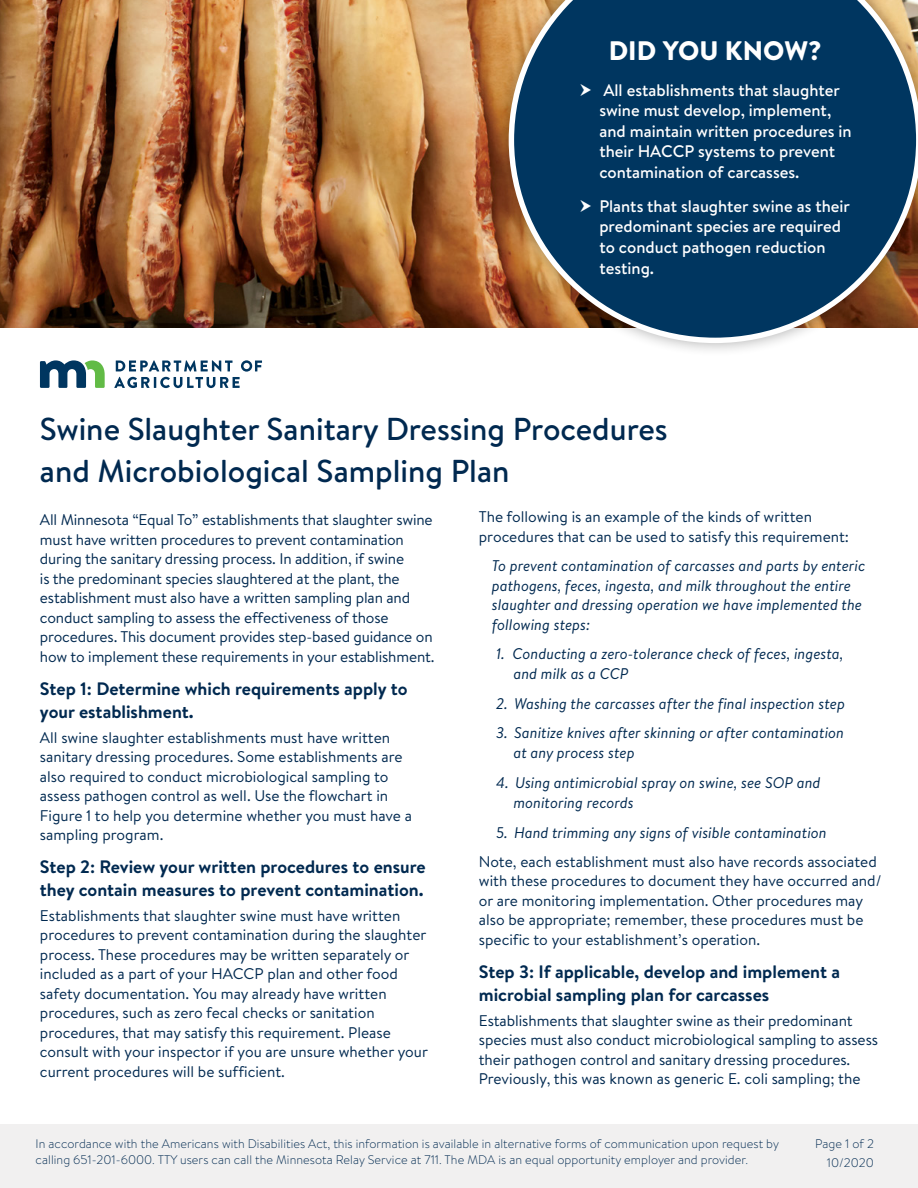
<style>
.page{position:relative;width:918px;height:1188px;background:#fff}
.page>*{position:absolute;margin:0;border:0;box-sizing:border-box;transform-origin:0 0}
.t1{font:500 31.65px/41.8px "Brandon Text";color:#002950}
.t2{font:900 26.85px "Brandon Text";color:#fff}
.t3{font:700 18px/22.5px "Brandon Text";color:#002950}
.t4{font:500 16.8px/20.5px "Brandon Text";color:#fff}
.t5{font:15.45px/19.5px "Brandon Text";color:#002950}
.t6{font:italic 15.45px/19.5px "Brandon Text";color:#002950}
.t7{font:300 12.45px/16.5px "Brandon Text";letter-spacing:.005em;color:#002950}
.s1{color:#003660}
</style>
<div class="page">
<div style="left:0;top:1124px;width:918px;height:64px;background:#f1f0f0"></div>
<svg style="left:40px;top:360px;width:65px;height:28px"></svg>
<svg style="left:114px;top:360px;width:148px;height:28px"></svg>
<img style="left:0;top:0;width:495px;height:327px">
<div style="left:495px;top:0;width:423px;height:357px;background:#000;opacity:.32"></div>
<svg style="left:509px;top:0;width:409px;height:343px;background:#254966"></svg>
<svg style="left:581px;top:84px;width:10px;height:12px"></svg>
<svg style="left:581px;top:200px;width:10px;height:12px"></svg>
<h2 class="t2" style="left:609px;top:31px;width:215px">DID YOU KNOW?</h2>
<p class="t4" style="left:599px;top:79px;width:254px">All establishments that slaughter swine must develop, implement, and maintain written procedures in their HACCP systems to prevent contamination of carcasses.</p>
<p class="t4" style="left:599px;top:196px;width:252px">Plants that slaughter swine as their predominant species are required to conduct pathogen reduction testing.</p>
<h1 class="t1" style="left:40px;top:408px;width:629px">Swine Slaughter Sanitary Dressing Procedures and Microbiological Sampling Plan</h1>
<p class="t5" style="left:40px;top:510px;width:396px">All Minnesota “Equal To” establishments that slaughter swine must have written procedures to prevent contamination during the sanitary dressing process. In addition, if swine<br>is the predominant species slaughtered at the plant, the establishment must also have a written sampling plan and conduct sampling to assess the effectiveness of those procedures. This document provides step-based guidance on how to implement these requirements in your establishment.</p>
<p class="t3" style="left:40px;top:677px;width:369px">Step 1: Determine which requirements apply to your establishment.</p>
<p class="t5" style="left:40px;top:727px;width:374px">All swine slaughter establishments must have written sanitary dressing procedures. Some establishments are also required to conduct microbiological sampling to assess pathogen control as well. Use the flowchart in Figure 1 to help you determine whether you must have a sampling program.</p>
<p class="t3" style="left:40px;top:855px;width:387px">Step 2: Review your written procedures to ensure they contain measures to prevent contamination.</p>
<p class="t5" style="left:40px;top:905px;width:390px">Establishments that slaughter swine must have written procedures to prevent contamination during the slaughter process. These procedures may be written separately or included as a part of your HACCP plan and other food safety documentation. You may already have written procedures, such as zero fecal checks or sanitation procedures, that may satisfy this requirement. Please consult with your inspector if you are unsure whether your current procedures will be sufficient.</p>
<p class="t5" style="left:479px;top:507px;width:372px">The following is an example of the kinds of written procedures that can be used to satisfy this requirement:</p>
<p class="t6" style="left:492px;top:555px;width:375px">To prevent contamination of carcasses and parts by enteric pathogens, feces, ingesta, and milk throughout the entire slaughter and dressing operation we have implemented the following steps:</p>
<p class="t6" style="left:513px;top:643px;width:332px;line-height:20px;text-indent:-17px">1. Conducting a zero-tolerance check of feces, ingesta, and milk as a CCP</p>
<p class="t6" style="left:496px;top:693px;width:350px">2. Washing the carcasses after the final inspection step</p>
<p class="t6" style="left:513px;top:723px;width:332px;line-height:20px;text-indent:-17px">3. Sanitize knives after skinning or after contamination at any process step</p>
<p class="t6" style="left:513px;top:772px;width:309px;line-height:20px;text-indent:-17px">4. Using antimicrobial spray on swine, see SOP and monitoring records</p>
<p class="t6" style="left:496px;top:822px;width:332px">5. Hand trimming any signs of visible contamination</p>
<p class="t5" style="left:479px;top:851px;width:404px">Note, each establishment must also have records associated with these procedures to document they have occurred and/ or are monitoring implementation. Other procedures may also be appropriate; remember, these procedures must be specific to your establishment’s operation.</p>
<p class="t3" style="left:479px;top:960px;width:363px">Step 3: If applicable, develop and implement a microbial sampling plan for carcasses</p>
<p class="t5" style="left:479px;top:1010px;width:401px">Establishments that slaughter swine as their predominant species must also conduct microbiological sampling to assess their pathogen control and sanitary dressing procedures.<br>Previously, this was known as generic E. coli sampling; the</p>
<p class="t7" style="left:36px;top:1135px;width:745px">In accordance with the Americans with Disabilities Act, this information is available in alternative forms of communication upon request by calling 651-201-6000. TTY users can call the Minnesota Relay Service at 711. The MDA is an equal opportunity employer and provider<span class="s1">.</span></p>
<p class="t7" style="left:815px;top:1134px;width:60px;line-height:18.8px;text-align:right">Page 1 of 2<br>10/2020</p>
</div>
